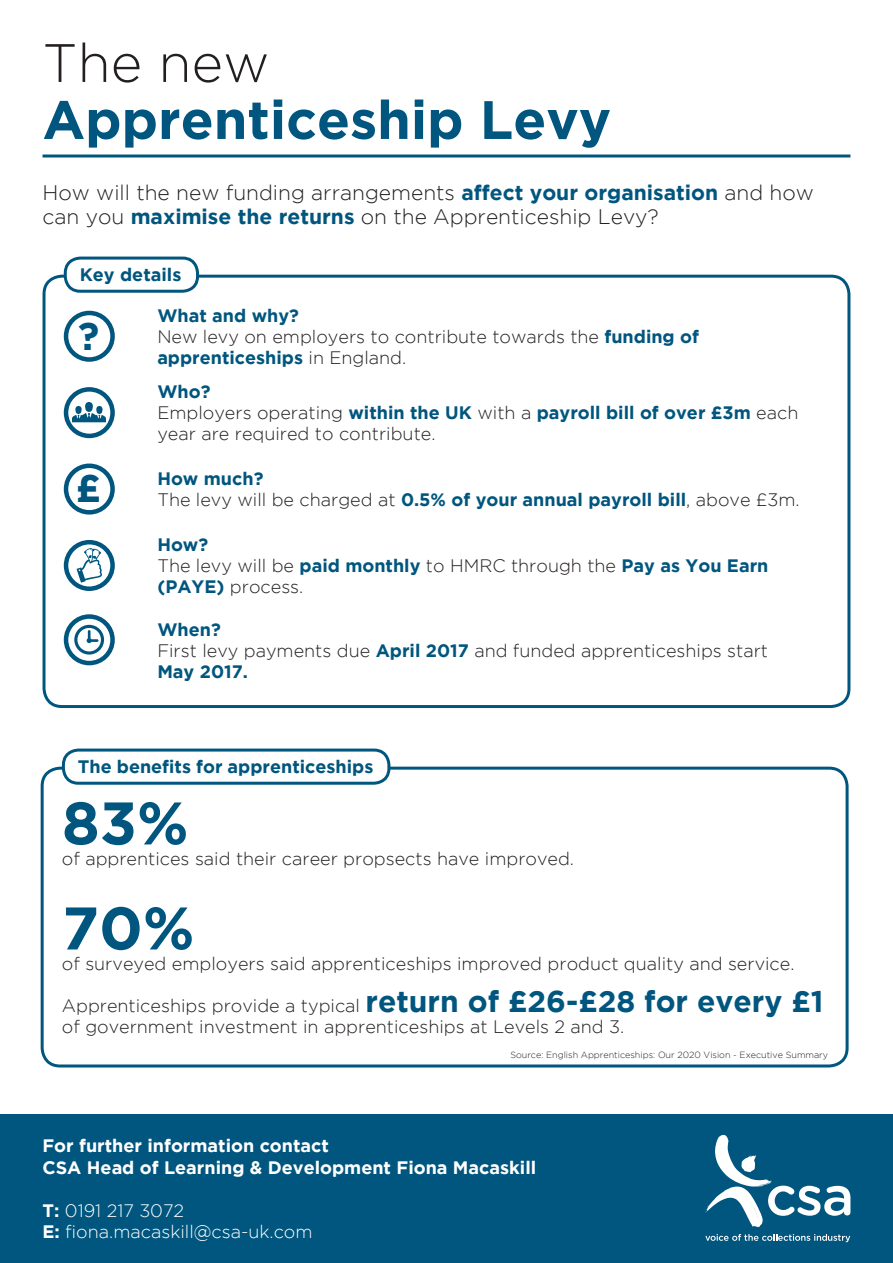
<style>
.page{position:relative;width:893px;height:1263px;background:#fff}
.page>*{position:absolute;margin:0;border:0;box-sizing:border-box;transform-origin:0 0}
.t1{font:700 60px "Gotham";color:#00567e}
.t2{font:700 54px "Gotham";color:#00567e}
.t3{font:300 54px "Gotham";color:#231f20}
.t4{font:700 39px "Gotham";color:#00567e}
.t5{font:300 21px/24px "Gotham";color:#231f20}
.t6{font:300 18px/21px "Gotham";color:#231f20}
.t7{font:700 18px "Gotham";color:#00567e}
.t8{font:700 18px "Gotham";color:#fff}
.t9{font:300 18px "Gotham";color:#fff}
.t10{font:300 9px "Gotham";color:#231f20}
.s1{font-weight:700;color:#00567e}
.s2{font-weight:700;font-size:30px;color:#00567e}
.s3{font-weight:700}
</style>
<div class="page">
<div style="left:0;top:1114px;width:893px;height:149px;background:#00567e"></div>
<svg style="left:705px;top:1234px;width:145px;height:8px"></svg>
<svg style="left:705px;top:1135px;width:145px;height:92px"></svg>
<div style="left:64px;top:311px;width:51px;height:51px;border:4px solid #00567e;border-radius:50%"></div>
<svg style="left:72px;top:402px;width:34px;height:20px"></svg>
<div style="left:64px;top:387px;width:51px;height:51px;border:4px solid #00567e;border-radius:50%"></div>
<div style="left:64px;top:463px;width:51px;height:52px;border:4px solid #00567e;border-radius:50%"></div>
<svg style="left:77px;top:548px;width:25px;height:35px"></svg>
<div style="left:64px;top:540px;width:51px;height:51px;border:4px solid #00567e;border-radius:50%"></div>
<svg style="left:74px;top:625px;width:30px;height:30px"></svg>
<div style="left:64px;top:614px;width:51px;height:51px;border:4px solid #00567e;border-radius:50%"></div>
<hr style="left:43px;top:154px;width:807px;height:3px;background:#00567e">
<div style="left:43px;top:275px;width:807px;height:433px;border:3px solid #00567e;border-radius:18px"></div>
<div style="left:65px;top:258px;width:133px;height:33px;background:#fff;border-radius:15px"></div>
<div style="left:64px;top:257px;width:135px;height:36px;border:3px solid #00567e;border-radius:15px"></div>
<div style="left:41px;top:767px;width:808px;height:300px;border:3px solid #00567e;border-radius:18px"></div>
<div style="left:63px;top:750px;width:326px;height:33px;background:#fff;border-radius:15px"></div>
<div style="left:62px;top:748px;width:328px;height:37px;border:3px solid #00567e;border-radius:15px"></div>
<p class="t3" style="left:43px;top:33px;width:228px">The new</p>
<p class="t2" style="left:43px;top:89px;width:570px">Apprenticeship Levy</p>
<p class="t5" style="left:43px;top:181px;width:773px">How will the new funding arrangements <span class="s1">affect your organisation</span> and how can you <span class="s1">maximise the returns</span> on the Apprenticeship Levy?</p>
<p class="t7" style="left:80px;top:264px;width:103px">Key details</p>
<p class="t4" style="left:78px;top:314px;width:23px">?</p>
<p class="t4" style="left:76px;top:466px;width:27px">£</p>
<p class="t7" style="left:157px;top:305px;width:143px">What and why?</p>
<p class="t6" style="left:157px;top:326px;width:543px">New levy on employers to contribute towards the <span class="s1">funding of apprenticeships</span> in England.</p>
<p class="t7" style="left:157px;top:381px;width:55px">Who?</p>
<p class="t6" style="left:157px;top:402px;width:642px">Employers operating <span class="s1">within the UK</span> with a <span class="s1">payroll bill of over £3m</span> each year are required to contribute.</p>
<p class="t7" style="left:157px;top:468px;width:108px">How much?</p>
<p class="t6" style="left:157px;top:489px;width:644px">The levy will be charged at <span class="s1">0.5% of your annual payroll bill</span>, above £3m.</p>
<p class="t7" style="left:157px;top:534px;width:52px">How?</p>
<p class="t6" style="left:157px;top:555px;width:613px">The levy will be <span class="s1">paid monthly</span> to HMRC through the <span class="s1">Pay as You Earn (PAYE)</span> process.</p>
<p class="t7" style="left:157px;top:619px;width:65px">When?</p>
<p class="t6" style="left:157px;top:640px;width:612px">First levy payments due <span class="s1">April 2017</span> and funded apprenticeships start</p>
<p class="t7" style="left:157px;top:661px;width:92px">May 2017.</p>
<p class="t7" style="left:78px;top:756px;width:297px">The benefits for apprenticeships</p>
<p class="t1" style="left:62px;top:788px;width:128px">83%</p>
<p class="t6" style="left:62px;top:848px;width:514px">of apprentices said their career propsects have improved.</p>
<p class="t1" style="left:62px;top:893px;width:134px">70%</p>
<p class="t6" style="left:62px;top:953px;width:734px">of surveyed employers said apprenticeships improved product quality and service.</p>
<p class="t6" style="left:62px;top:995px;width:763px">Apprenticeships provide a typical <span class="s2">return of £26-£28 for every £1 </span>of government investment in apprenticeships at Levels 2 and 3.</p>
<p class="t10" style="left:510px;top:1050px;width:319px">Source: English Apprenticeships: Our 2020 Vision - Executive Summary</p>
<p class="t8" style="left:43px;top:1135px;width:288px">For further information contact</p>
<p class="t8" style="left:43px;top:1157px;width:495px">CSA Head of Learning &amp; Development Fiona Macaskill</p>
<p class="t9" style="left:43px;top:1200px;width:143px"><span class="s3">T:</span> 0191 217 3072</p>
<p class="t9" style="left:43px;top:1222px;width:272px"><span class="s3">E:</span> fiona.macaskill@csa-uk.com</p>
</div>
